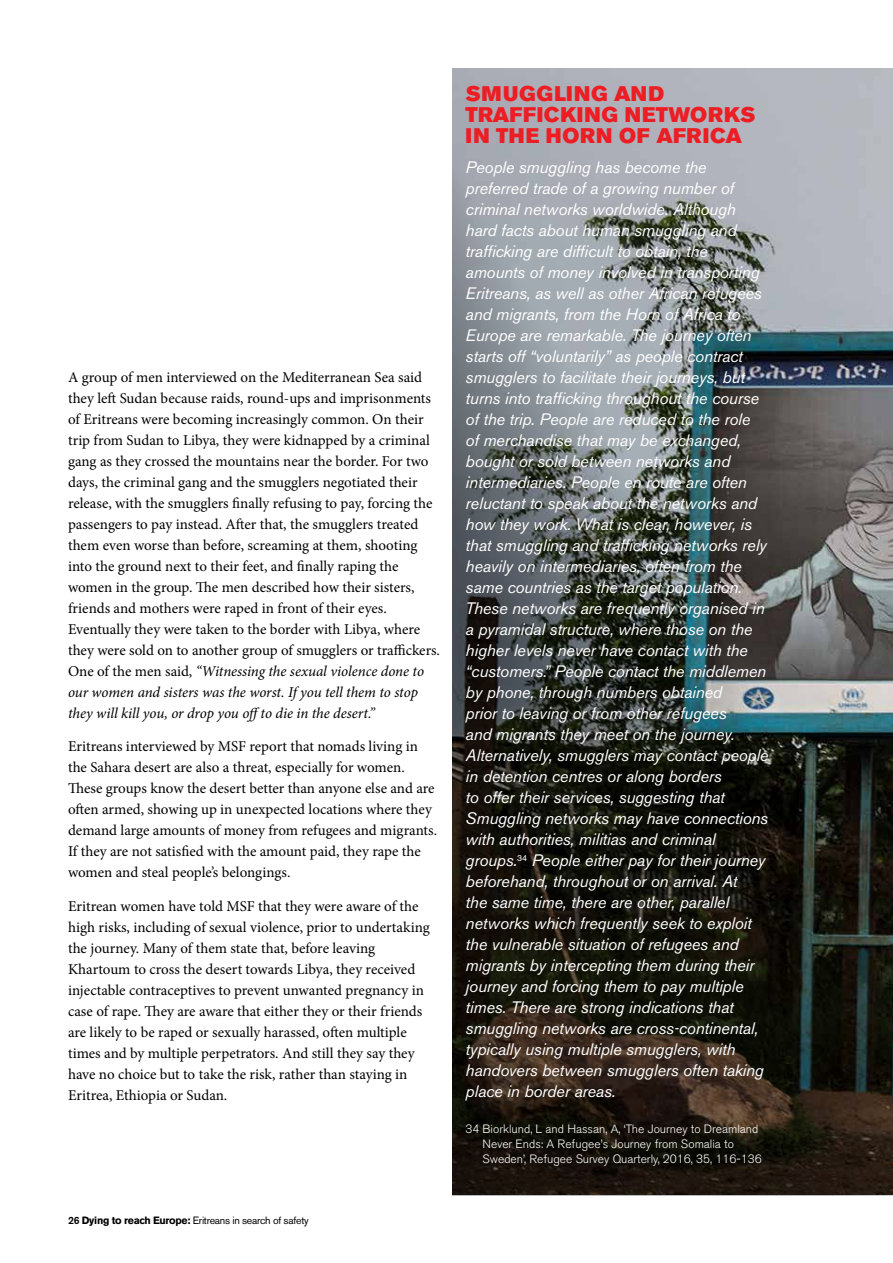
<style>
.page{position:relative;width:893px;height:1263px;background:#fff}
.page>*{position:absolute;margin:0;border:0;box-sizing:border-box;transform-origin:0 0}
.t1{font:21px/21px "Akzidenz Grotesk BE Super";letter-spacing:.03em;color:#ed1d24}
.t2{font:italic 16.5px/21px "Akzidenz Grotesk BE";letter-spacing:-.01em;color:#fff}
.t3{font:15px/21px "Minion Pro";color:#000}
.t4{font:300 12px/15px "Akzidenz Grotesk BE";color:#fff}
.t5{font:10.5px "Akzidenz Grotesk BE";letter-spacing:-.025em;color:#000}
.s1{font-style:italic}
.s2{font-weight:500}
.s3{font-weight:700}
</style>
<div class="page">
<svg style="left:453px;top:69px;width:440px;height:1126px;background:#505251"></svg>
<p class="t3" style="left:68px;top:366px;width:374px">A group of men interviewed on the Mediterranean Sea said they left Sudan because raids, round-ups and imprisonments of Eritreans were becoming increasingly common. On their trip from Sudan to Libya, they were kidnapped by a criminal gang as they crossed the mountains near the border. For two days, the criminal gang and the smugglers negotiated their release, with the smugglers finally refusing to pay, forcing the passengers to pay instead. After that, the smugglers treated them even worse than before, screaming at them, shooting into the ground next to their feet, and finally raping the women in the group. The men described how their sisters, friends and mothers were raped in front of their eyes.<br>Eventually they were taken to the border with Libya, where they were sold on to another group of smugglers or traffickers.<br>One of the men said, <span class="s1">“Witnessing the sexual violence done to our women and sisters was the worst. If you tell them to stop they will kill you, or drop you offto die in the desert.”</span></p>
<p class="t3" style="left:68px;top:736px;width:371px">Eritreans interviewed by MSF report that nomads living in the Sahara desert are also a threat, especially for women.<br>These groups know the desert better than anyone else and are often armed, showing up in unexpected locations where they demand large amounts of money from refugees and migrants.<br>If they are not satisfied with the amount paid, they rape the women and steal people’s belongings.</p>
<p class="t3" style="left:68px;top:896px;width:363px">Eritrean women have told MSF that they were aware of the high risks, including of sexual violence, prior to undertaking the journey. Many of them state that, before leaving Khartoum to cross the desert towards Libya, they received injectable contraceptives to prevent unwanted pregnancy in case of rape. They are aware that either they or their friends are likely to be raped or sexually harassed, often multiple times and by multiple perpetrators. And still they say they have no choice but to take the risk, rather than staying in Eritrea, Ethiopia or Sudan.</p>
<p class="t5" style="left:68px;top:1214px;width:242px"><span class="s2">26</span> <span class="s3">Dying to reach Europe:</span> Eritreans in search of safety</p>
<h1 class="t1" style="left:466px;top:84px;width:291px">SMUGGLING AND<br>TRAFFICKING NETWORKS<br>IN THE HORN OF AFRICA</h1>
<p class="t2" style="left:466px;top:156px;width:304px">People smuggling has become the preferred trade of a growing number of criminal networks worldwide. Although hard facts about human smuggling and trafficking are difficult to obtain, the amounts of money involved in transporting Eritreans, as well as other African refugees and migrants, from the Horn of Africa to Europe are remarkable. The journey often starts off “voluntarily” as people contract smugglers to facilitate their journeys, but turns into trafficking throughout the course of the trip. People are reduced to the role<br>of merchandise that may be exchanged, bought or sold between networks and intermediaries. People en route are often reluctant to speak about the networks and how they work. What is clear, however, is that smuggling and trafficking networks rely heavily on intermediaries, often from the same countries as the target population.<br>These networks are frequently organised in a pyramidal structure, where those on the higher levels never have contact with the “customers.” People contact the middlemen by phone, through numbers obtained<br>prior to leaving or from other refugees<br>and migrants they meet on the journey.<br>Alternatively, smugglers may contact people in detention centres or along borders<br>to offer their services, suggesting that Smuggling networks may have connections with authorities, militias and criminal groups.<sup>34</sup> People either pay for their journey beforehand, throughout or on arrival. At<br>the same time, there are other, parallel networks which frequently seek to exploit the vulnerable situation of refugees and migrants by intercepting them during their journey and forcing them to pay multiple times. There are strong indications that smuggling networks are cross-continental, typically using multiple smugglers, with handovers between smugglers often taking place in border areas.</p>
<p class="t4" style="left:483px;top:1121px;width:281px;text-indent:-17px">34 Biorklund, L and Hassan, A, ‘The Journey to Dreamland<br>Never Ends: A Refugee’s Journey from Somalia to<br>Sweden’, Refugee Survey Quarterly, 2016, 35, 116-136</p>
</div>
